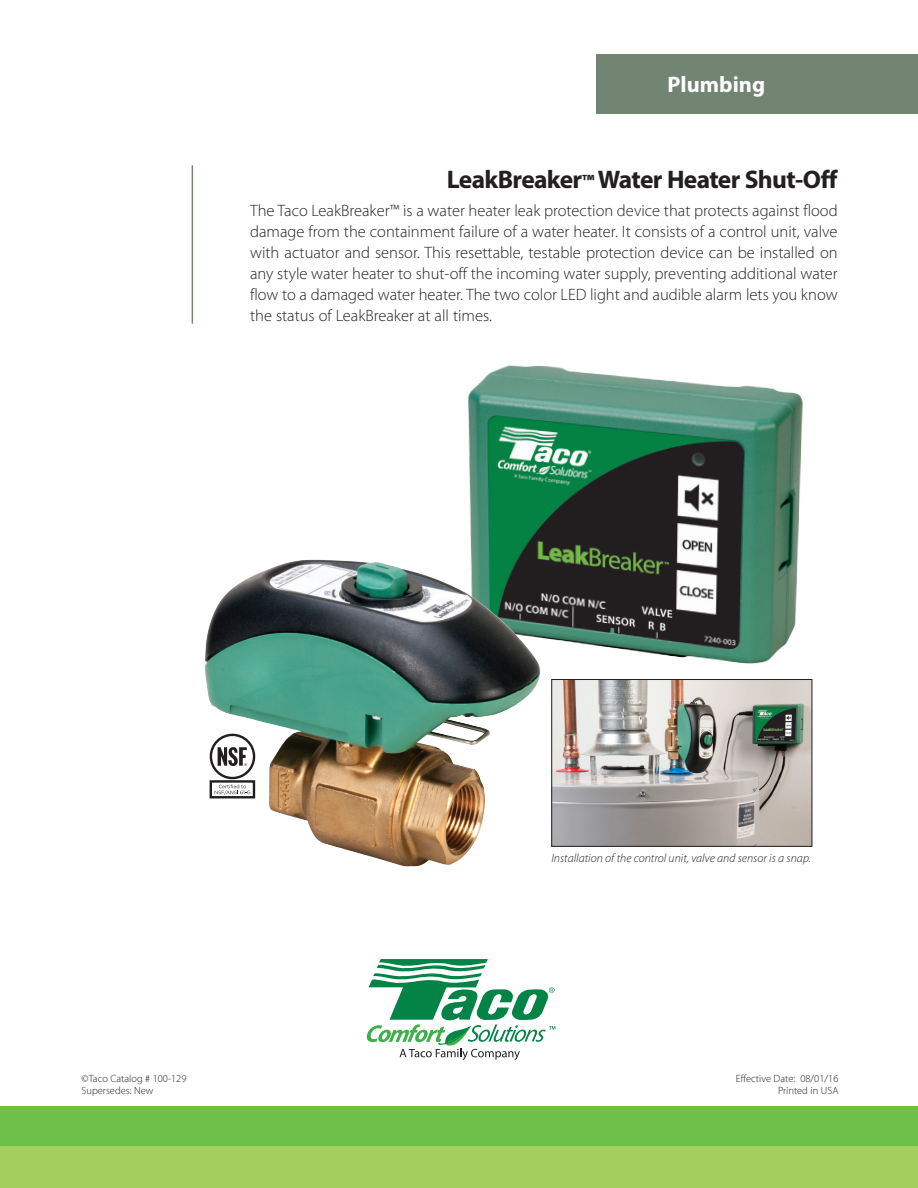
<style>
.page{position:relative;width:918px;height:1188px;background:#fff}
.page>*{position:absolute;margin:0;border:0;box-sizing:border-box;transform-origin:0 0}
.t1{font:700 25.5px "Myriad Pro";letter-spacing:-.025em;color:#231f20}
.t2{font:700 22.5px "Myriad Pro";color:#fff}
.t3{font:300 16.5px/21px "Myriad Pro";color:#231f20;text-align:justify}
.t4{font:italic 300 12px "Myriad Pro";color:#231f20}
.t5{font:300 10.5px/12.6px "Myriad Pro";color:#231f20}
.s1{font-size:19.5px}
</style>
<div class="page">
<img style="left:648px;top:690px;width:162px;height:155px">
<img style="left:468px;top:365px;width:345px;height:325px">
<img style="left:205px;top:548px;width:443px;height:319px">
<div style="left:597px;top:54px;width:321px;height:59px;background:#728472"></div>
<hr style="left:192px;top:165px;width:1px;height:159px;background:#728472">
<svg style="left:211px;top:735px;width:43px;height:43px"></svg>
<div style="left:210px;top:734px;width:45px;height:45px;border:2px solid #231f20;border-radius:50%"></div>
<svg style="left:218px;top:747px;width:29px;height:19px"></svg>
<div style="left:211px;top:781px;width:43px;height:16px;background:#fff"></div>
<div style="left:210px;top:780px;width:45px;height:18px;border:2px solid #231f20"></div>
<svg style="left:215px;top:785px;width:35px;height:10px"></svg>
<div style="left:0;top:1146px;width:918px;height:42px;background:#a4cf5e"></div>
<div style="left:0;top:1106px;width:918px;height:40px;background:#6ebe4a"></div>
<svg style="left:366px;top:959px;width:189px;height:101px"></svg>
<h2 class="t2" style="left:668px;top:70px;width:99px">Plumbing</h2>
<h1 class="t1" style="left:447px;top:163px;width:392px">LeakBreaker<span class="s1">™</span> Water Heater Shut-Off</h1>
<p class="t3" style="left:250px;top:199px;width:589px">The Taco LeakBreaker™ is a water heater leak protection device that protects against flood damage from the containment failure of a water heater. It consists of a control unit, valve with actuator and sensor. This resettable, testable protection device can be installed on any style water heater to shut-off the incoming water supply, preventing additional water flow to a damaged water heater. The two color LED light and audible alarm lets you know the status of LeakBreaker at all times.</p>
<p class="t4" style="left:551px;top:851px;width:261px">Installation of the control unit, valve and sensor is a snap.</p>
<p class="t5" style="left:82px;top:1072px;width:106px">©Taco Catalog # 100-129<br>Supersedes: New</p>
<p class="t5" style="left:736px;top:1072px;width:104px;text-align:right">Effective Date: 08/01/16<br>Printed in USA</p>
</div>
